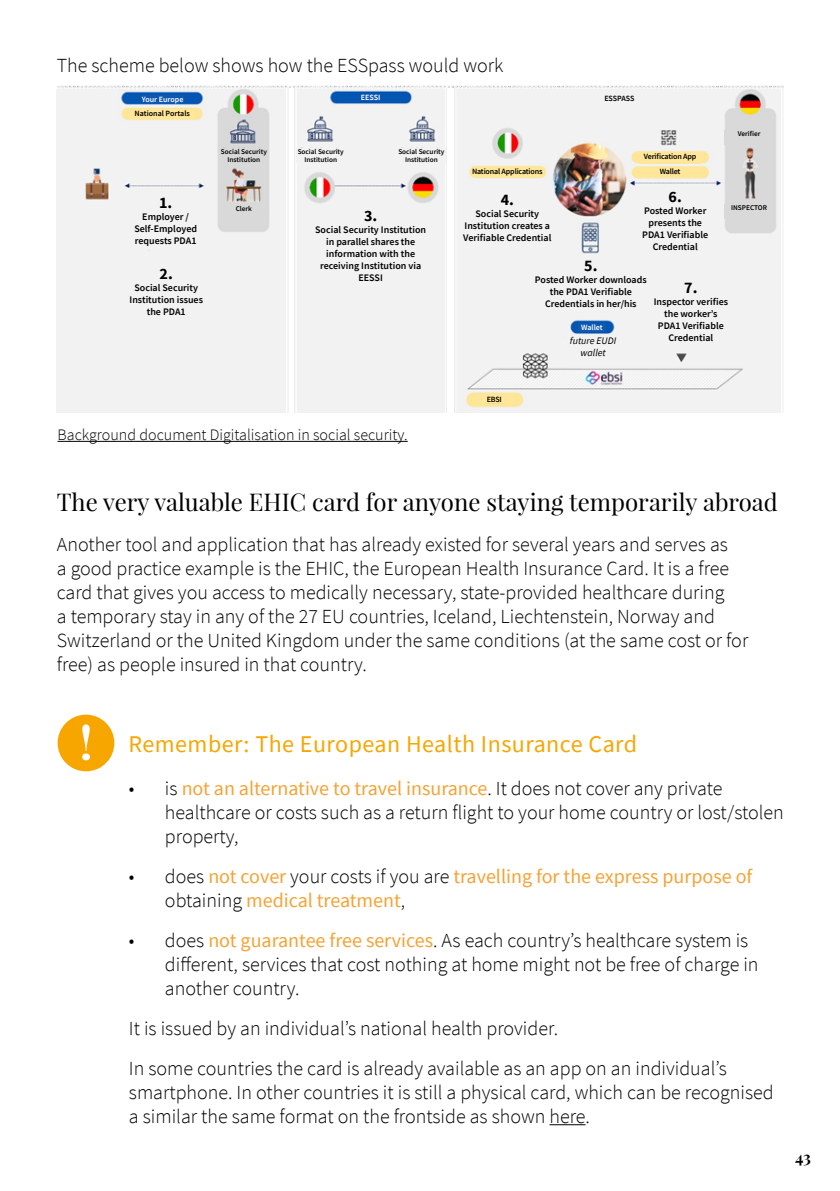
<style>
.page{position:relative;width:840px;height:1191px;background:#fff}
.page>*{position:absolute;margin:0;border:0;box-sizing:border-box;transform-origin:0 0}
.t1{font:24px "Playfair Display";color:#000}
.t2{font:24px "Source Sans Pro";letter-spacing:.02em;color:#f7a600}
.t3{font:300 20px/24px "Source Sans Pro";color:#000}
.t4{font:20px/24px "Source Sans Pro";color:#f6a233}
.t5{font:300 16px "Source Sans Pro";color:#000}
.t6{font:700 16px "Source Sans Pro";color:#000}
.t7{font:700 16px "Playfair Display";color:#000}
.t8{font:600 10px/12px "Source Sans Pro";color:#000;text-align:center}
.t9{font:italic 10px/12px "Source Sans Pro";color:#000;text-align:center}
.t10{font:600 8px/14.8px "Source Sans Pro";letter-spacing:-.02em;color:#000;text-align:center}
.t11{font:600 8px "Source Sans Pro";color:#fff}
.t12{font:600 8px "Source Sans Pro";color:#000}
.t13{font:600 7.2px/8.6px "Source Sans Pro";color:#000;text-align:center}
.s1{font-weight:400;color:#f6a233}
.s2{font-weight:300;color:#000}
</style>
<div class="page">
<hr style="left:549px;top:1124px;width:36px;height:1px;background:#000">
<div style="left:58px;top:714px;width:56px;height:57px;background:#f7a600;border-radius:50%"></div>
<svg style="left:82px;top:724px;width:8px;height:36px"></svg>
<img style="left:57px;top:86px;width:725px;height:326px">
<hr style="left:58px;top:441px;width:349px;height:1px;background:#000">
<div style="left:578px;top:92px;width:82px;height:12px;background:#f2f2f2"></div>
<div style="left:142px;top:96px;width:41px;height:8px;background:#0e58af"></div>
<div style="left:361px;top:94px;width:19px;height:6px;background:#0e58af"></div>
<div style="left:578px;top:323px;width:27px;height:8px;background:#0e58af"></div>
<div style="left:134px;top:110px;width:56px;height:6px;background:#ffe699"></div>
<div style="left:219px;top:148px;width:49px;height:14px;background:#d9d9d9"></div>
<div style="left:296px;top:148px;width:49px;height:14px;background:#f2f2f2"></div>
<div style="left:396px;top:148px;width:50px;height:14px;background:#f2f2f2"></div>
<div style="left:128px;top:196px;width:76px;height:53px;background:#f2f2f2"></div>
<div style="left:128px;top:264px;width:76px;height:53px;background:#f2f2f2"></div>
<div style="left:312px;top:206px;width:116px;height:89px;background:#f2f2f2"></div>
<div style="left:461px;top:190px;width:91px;height:76px;background:#f2f2f2"></div>
<div style="left:632px;top:187px;width:86px;height:75px;background:#f2f2f2"></div>
<div style="left:563px;top:336px;width:59px;height:20px;background:#f2f2f2"></div>
<div style="left:724px;top:204px;width:49px;height:14px;background:#d9d9d9"></div>
<div style="left:724px;top:130px;width:49px;height:14px;background:#d9d9d9"></div>
<div style="left:219px;top:206px;width:49px;height:14px;background:#d9d9d9"></div>
<div style="left:472px;top:168px;width:70px;height:8px;background:#ffe699"></div>
<div style="left:639px;top:153px;width:61px;height:11px;background:#ffe699"></div>
<div style="left:639px;top:168px;width:61px;height:8px;background:#ffe699"></div>
<div style="left:484px;top:396px;width:19px;height:6px;background:#ffe699"></div>
<div style="left:534px;top:256px;width:113px;height:60px;background:#f2f2f2"></div>
<div style="left:647px;top:278px;width:86px;height:72px;background:#f2f2f2"></div>
<p class="t3" style="left:57px;top:53px;width:448px">The scheme below shows how the ESSpass would work</p>
<p class="t11" style="left:142px;top:94px;width:43px">Your Europe</p>
<p class="t11" style="left:361px;top:92px;width:21px">EESSI</p>
<p class="t10" style="left:604px;top:91px;width:32px">ESSPASS</p>
<p class="t12" style="left:134px;top:108px;width:57px">National Portals</p>
<p class="t6" style="left:159px;top:192px;width:15px">1.</p>
<p class="t8" style="left:134px;top:211px;width:64px">Employer /<br>Self-Employed requests PDA1</p>
<p class="t6" style="left:159px;top:263px;width:15px">2.</p>
<p class="t8" style="left:129px;top:282px;width:75px">Social Security<br>Institution issues the PDA1</p>
<p class="t13" style="left:221px;top:147px;width:48px">Social Security<br>Institution</p>
<p class="t13" style="left:297px;top:147px;width:48px">Social Security<br>Institution</p>
<p class="t13" style="left:398px;top:147px;width:48px">Social Security<br>Institution</p>
<p class="t13" style="left:236px;top:204px;width:18px">Clerk</p>
<p class="t6" style="left:364px;top:205px;width:15px">3.</p>
<p class="t8" style="left:315px;top:223px;width:112px">Social Security Institution in parallel shares the information with the receiving Institution via<br>EESSI</p>
<p class="t5" style="left:58px;top:425px;width:351px">Background document Digitalisation in social security.</p>
<p class="t10" style="left:472px;top:164px;width:72px">National Applications</p>
<p class="t6" style="left:500px;top:189px;width:15px">4.</p>
<p class="t8" style="left:463px;top:208px;width:90px">Social Security<br>Institution creates a<br>Verifiable Credential</p>
<p class="t10" style="left:643px;top:149px;width:54px">Verification App<br>Wallet</p>
<p class="t6" style="left:668px;top:186px;width:15px">6.</p>
<p class="t8" style="left:642px;top:204px;width:67px">Posted Worker presents the<br>PDA1 Verifiable<br>Credential</p>
<p class="t13" style="left:737px;top:129px;width:24px">Verifier</p>
<p class="t13" style="left:730px;top:203px;width:37px">INSPECTOR</p>
<p class="t10" style="left:486px;top:392px;width:17px">EBSI</p>
<p class="t6" style="left:584px;top:255px;width:15px">5.</p>
<p class="t8" style="left:534px;top:273px;width:113px">Posted Worker downloads the PDA1 Verifiable<br>Credentials in her/his</p>
<p class="t6" style="left:683px;top:277px;width:15px">7.</p>
<p class="t8" style="left:653px;top:296px;width:76px">Inspector verifies the worker’s<br>PDA1 Verifiable<br>Credential</p>
<p class="t11" style="left:580px;top:322px;width:23px">Wallet</p>
<p class="t9" style="left:569px;top:335px;width:48px">future EUDI wallet</p>
<p class="t1" style="left:57px;top:487px;width:722px">The very valuable EHIC card for anyone staying temporarily abroad</p>
<p class="t3" style="left:57px;top:533px;width:692px">Another tool and application that has already existed for several years and serves as<br>a good practice example is the EHIC, the European Health Insurance Card. It is a free card that gives you access to medically necessary, state-provided healthcare during<br>a temporary stay in any of the 27 EU countries, Iceland, Liechtenstein, Norway and Switzerland or the United Kingdom under the same conditions (at the same cost or for free) as people insured in that country.</p>
<p class="t2" style="left:128px;top:728px;width:510px">Remember: The European Health Insurance Card</p>
<p class="t3" style="left:165px;top:776px;width:620px;text-indent:-36px">• is <span class="s1">not an alternative to travel insurance</span>. It does not cover any private healthcare or costs such as a return flight to your home country or lost/stolen property,</p>
<p class="t4" style="left:165px;top:864px;width:588px;text-indent:-36px"><span class="s2">• does</span> not cover <span class="s2">your costs if you are</span> travelling for the express purpose of <span class="s2">obtaining</span> medical treatment<span class="s2">,</span></p>
<p class="t3" style="left:165px;top:928px;width:594px;text-indent:-36px">• does <span class="s1">not guarantee free services</span>. As each country’s healthcare system is different, services that cost nothing at home might not be free of charge in another country.</p>
<p class="t3" style="left:129px;top:1008px;width:599px;line-height:40px">It is issued by an individual’s national health provider.<br>In some countries the card is already available as an app on an individual’s</p>
<p class="t3" style="left:129px;top:1080px;width:646px">smartphone. In other countries it is still a physical card, which can be recognised a similar the same format on the frontside as shown here.</p>
<p class="t7" style="left:794px;top:1146px;width:17px">43</p>
</div>
